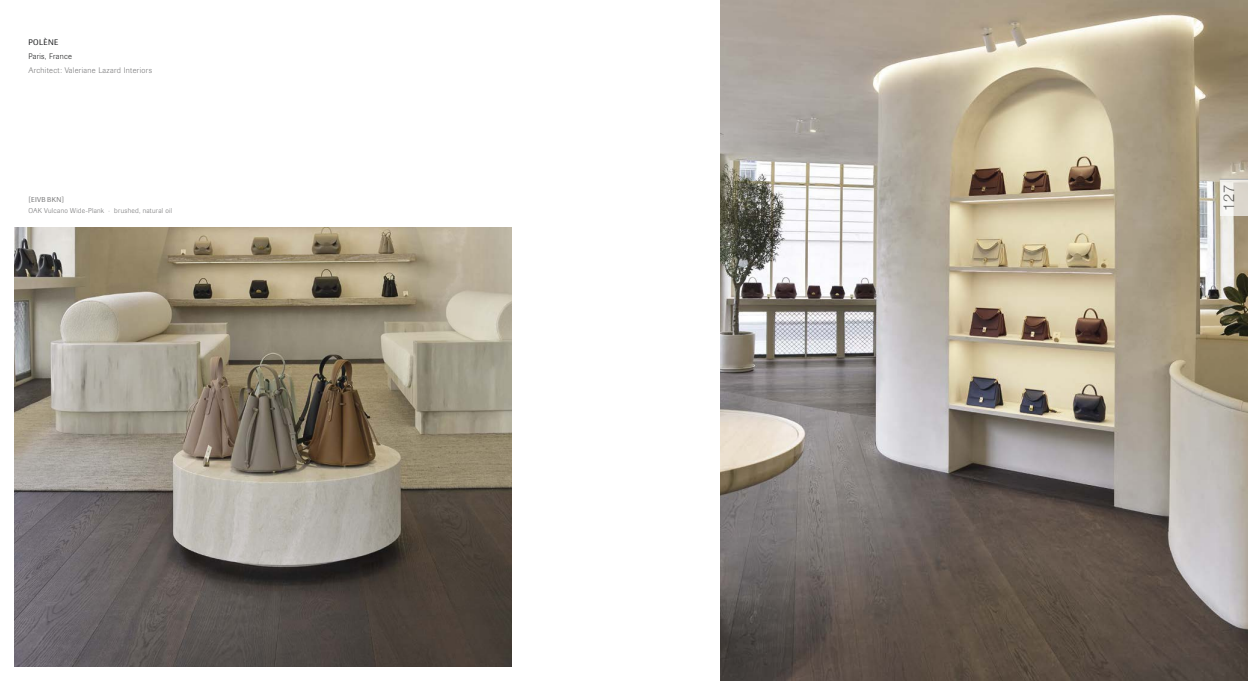
<style>
.page{position:relative;width:1248px;height:681px;background:#fff}
.page>*{position:absolute;margin:0;border:0;box-sizing:border-box;transform-origin:0 0}
.t1{font:300 15px "Helvetica Neue";color:#1f2021}
.t2{font:300 8px "Imago Pro";letter-spacing:.04em;color:#79797a}
.t3{font:300 8px "Imago Pro";letter-spacing:.04em;color:#1f2021}
.t4{font:8px "Imago Pro";letter-spacing:.05em;color:#1f2021}
.t5{font:300 7px "Imago Pro";letter-spacing:.04em;color:#79797a}
.t6{font:7px "Imago Pro";letter-spacing:.05em;color:#79797a}
</style>
<div class="page">
<img style="left:14px;top:227px;width:498px;height:439px">
<img style="left:720px;top:0;width:527px;height:680px">
<svg style="left:1219px;top:180px;width:28px;height:36px"></svg>
<svg style="left:1219px;top:179px;width:28px;height:1px"></svg>
<p class="t4" style="left:28px;top:37px;width:32px">POLÈNE</p>
<p class="t3" style="left:28px;top:51px;width:45px">Paris, France</p>
<p class="t2" style="left:28px;top:65px;width:125px">Architect: Valeriane Lazard Interiors</p>
<p class="t6" style="left:28px;top:194px;width:37px">[EIVB BKN]</p>
<p class="t5" style="left:28px;top:206px;width:145px">OAK Vulcano Wide-Plank · brushed, natural oil</p>
<h1 class="t1" style="left:1216px;top:211px;width:28px;rotate:-90deg">127</h1>
</div>
